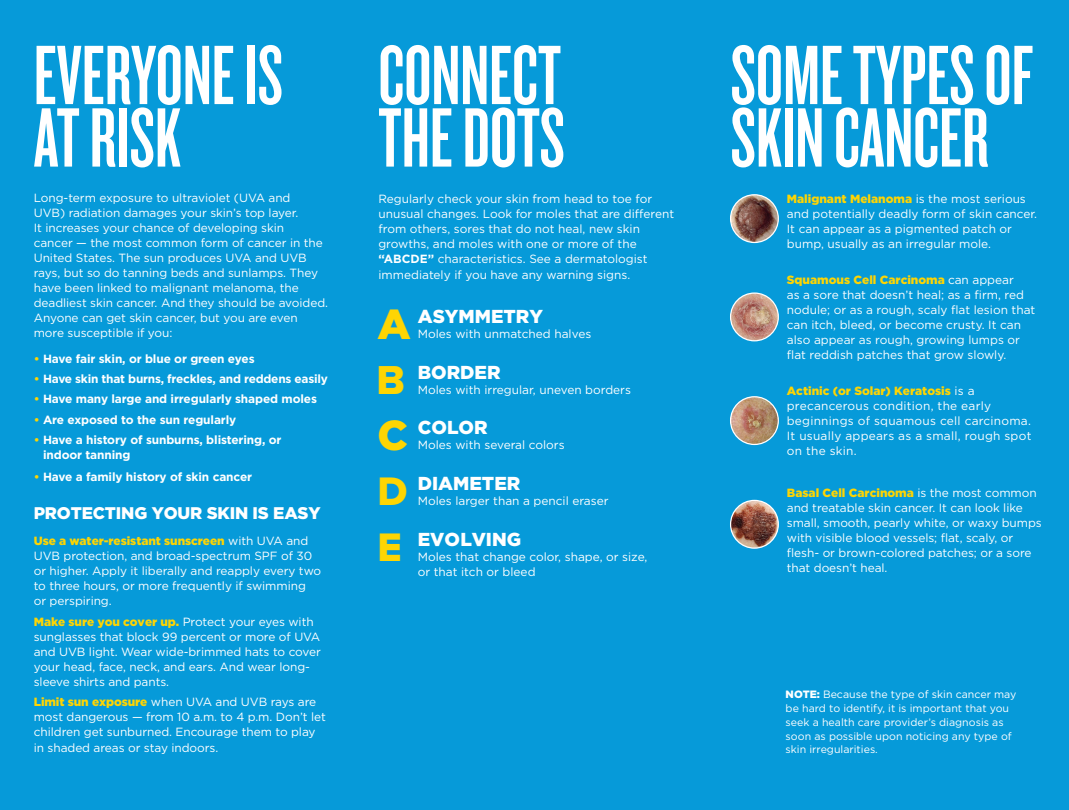
<style>
.page{position:relative;width:1069px;height:810px;background:#069ad9}
.page>*{position:absolute;margin:0;border:0;box-sizing:border-box;transform-origin:0 0}
.t1{font:87.5px/62.5px "Knockout HTF47 Bantamweight";color:#fff}
.t2{font:900 41.88px "Gotham";color:#fed503}
.t3{font:41.88px "Proxima Nova Extrabld";color:#fed503}
.t4{font:41.25px "Proxima Nova Extrabld";color:#fed503}
.t5{font:900 18.75px "Gotham";color:#fff}
.t6{font:900 16.88px "Gotham";letter-spacing:-.01em;color:#fff}
.t7{font:11.88px/15px "Gotham";letter-spacing:-.005em;color:#fff}
.t8{font:700 11.88px/15px "Gotham";letter-spacing:-.01em;color:#fff}
.t9{font:11.88px/15px "Gotham";letter-spacing:.02em;color:#fff}
.t10{font:10.62px/13.8px "Gotham";color:#fff}
.s1{color:#fed503}
.s2{font-weight:900;color:#fed503}
.s3{font-weight:700}
.s4{font-weight:900}
</style>
<div class="page">
<img style="left:730px;top:195px;width:48px;height:47px;border-radius:24px">
<div style="left:730px;top:194px;width:49px;height:49px;border:1px solid #fff;border-radius:50%"></div>
<img style="left:730px;top:293px;width:48px;height:48px;border-radius:24px">
<div style="left:730px;top:292px;width:49px;height:49px;border:1px solid #fff;border-radius:50%"></div>
<img style="left:730px;top:397px;width:48px;height:47px;border-radius:24px">
<div style="left:730px;top:396px;width:49px;height:49px;border:1px solid #fff;border-radius:50%"></div>
<img style="left:730px;top:500px;width:48px;height:48px;border-radius:24px">
<div style="left:730px;top:500px;width:49px;height:49px;border:1px solid #fff;border-radius:50%"></div>
<p class="t1" style="left:34px;top:45px;width:251px">EVERYONE IS<br>AT RISK</p>
<p class="t7" style="left:34px;top:190px;width:296px">Long-term exposure to ultraviolet (UVA and<br>UVB) radiation damages your skin’s top layer.<br>It increases your chance of developing skin<br>cancer — the most common form of cancer in the United States. The sun produces UVA and UVB rays, but so do tanning beds and sunlamps. They have been linked to malignant melanoma, the deadliest skin cancer. And they should be avoided.<br>Anyone can get skin cancer, but you are even more susceptible if you:</p>
<p class="t8" style="left:34px;top:351px;width:222px"><span class="s1">•</span> Have fair skin, or blue or green eyes</p>
<p class="t8" style="left:34px;top:371px;width:296px"><span class="s1">•</span> Have skin that burns, freckles, and reddens easily</p>
<p class="t8" style="left:34px;top:391px;width:285px"><span class="s1">•</span> Have many large and irregularly shaped moles</p>
<p class="t8" style="left:34px;top:412px;width:204px"><span class="s1">•</span> Are exposed to the sun regularly</p>
<p class="t8" style="left:43px;top:432px;width:240px;text-indent:-9px"><span class="s1">•</span> Have a history of sunburns, blistering, or indoor tanning</p>
<p class="t8" style="left:34px;top:469px;width:220px"><span class="s1">•</span> Have a family history of skin cancer</p>
<p class="t6" style="left:34px;top:503px;width:288px">PROTECTING YOUR SKIN IS EASY</p>
<p class="t7" style="left:34px;top:533px;width:289px"><span class="s2">Use a water-resistant sunscreen</span> with UVA and UVB protection, and broad-spectrum SPF of 30 or higher. Apply it liberally and reapply every two to three hours, or more frequently if swimming or perspiring.</p>
<p class="t7" style="left:34px;top:614px;width:289px"><span class="s2">Make sure you cover up.</span> Protect your eyes with sunglasses that block 99 percent or more of UVA and UVB light. Wear wide-brimmed hats to cover your head, face, neck, and ears. And wear long&shy;sleeve shirts and pants.</p>
<p class="t7" style="left:34px;top:694px;width:294px"><span class="s2">Limit sun exposure</span> when UVA and UVB rays are most dangerous — from 10 a.m. to 4 p.m. Don’t let children get sunburned. Encourage them to play</p>
<p class="t7" style="left:34px;top:740px;width:186px">in shaded areas or stay indoors.</p>
<p class="t1" style="left:378px;top:45px;width:188px">CONNECT<br>THE DOTS</p>
<p class="t7" style="left:378px;top:191px;width:297px">Regularly check your skin from head to toe for unusual changes. Look for moles that are different from others, sores that do not heal, new skin growths, and moles with one or more of the <span class="s3">“ABCDE”</span> characteristics. See a dermatologist</p>
<p class="t7" style="left:378px;top:267px;width:253px">immediately if you have any warning signs.</p>
<p class="t5" style="left:418px;top:305px;width:127px">ASYMMETRY</p>
<p class="t7" style="left:418px;top:326px;width:175px">Moles with unmatched halves</p>
<p class="t5" style="left:418px;top:361px;width:84px">BORDER</p>
<p class="t7" style="left:418px;top:382px;width:215px">Moles with irregular, uneven borders</p>
<p class="t5" style="left:418px;top:417px;width:71px">COLOR</p>
<p class="t7" style="left:418px;top:437px;width:148px">Moles with several colors</p>
<p class="t5" style="left:418px;top:472px;width:104px">DIAMETER</p>
<p class="t7" style="left:418px;top:493px;width:192px">Moles larger than a pencil eraser</p>
<p class="t5" style="left:418px;top:528px;width:105px">EVOLVING</p>
<p class="t7" style="left:418px;top:549px;width:231px">Moles that change color, shape, or size, or that itch or bleed</p>
<p class="t2" style="left:378px;top:300px;width:35px">A</p>
<p class="t3" style="left:376px;top:356px;width:30px">B</p>
<p class="t2" style="left:378px;top:411px;width:32px">C</p>
<p class="t4" style="left:378px;top:468px;width:31px">D</p>
<p class="t4" style="left:378px;top:523px;width:26px">E</p>
<p class="t1" style="left:730px;top:45px;width:304px">SOME TYPES OF<br>SKIN CANCER</p>
<p class="t7" style="left:787px;top:192px;width:252px"><span class="s2">Malignant Melanoma</span> is the most serious and potentially deadly form of skin cancer.<br>It can appear as a pigmented patch or bump, usually as an irregular mole.</p>
<p class="t7" style="left:787px;top:272px;width:250px"><span class="s2">Squamous Cell Carcinoma</span> can appear<br>as a sore that doesn’t heal; as a firm, red nodule; or as a rough, scaly flat lesion that can itch, bleed, or become crusty. It can also appear as rough, growing lumps or flat reddish patches that grow slowly.</p>
<p class="t9" style="left:787px;top:383px;width:246px"><span class="s2">Actinic (or Solar) Keratosis</span> is a precancerous condition, the early beginnings of squamous cell carcinoma.<br>It usually appears as a small, rough spot on the skin.</p>
<p class="t7" style="left:787px;top:485px;width:256px"><span class="s2">Basal Cell Carcinoma</span> is the most common and treatable skin cancer. It can look like small, smooth, pearly white, or waxy bumps with visible blood vessels; flat, scaly, or flesh- or brown-colored patches; or a sore that doesn’t heal.</p>
<p class="t10" style="left:785px;top:688px;width:232px"><span class="s4">NOTE:</span> Because the type of skin cancer may be hard to identify, it is important that you seek a health care provider’s diagnosis as soon as possible upon noticing any type of skin irregularities.</p>
</div>
